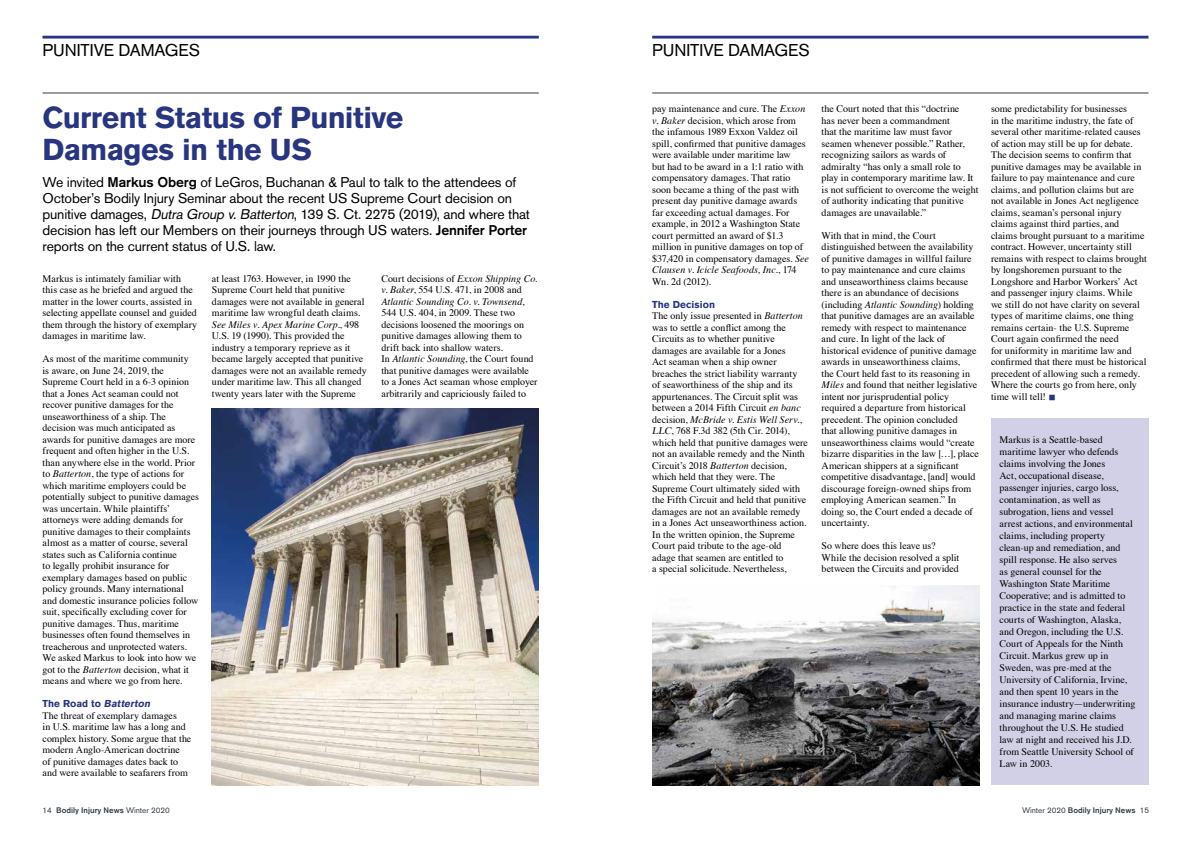
<style>
.page{position:relative;width:1191px;height:842px;background:#fff}
.page>*{position:absolute;margin:0;border:0;box-sizing:border-box;transform-origin:0 0}
.t1{font:700 30px/32px "Akzidenz Grotesk BE";letter-spacing:-.02em;color:#283580}
.t2{font:24px "Akzidenz Grotesk BE";color:#283580}
.t3{font:17px "Akzidenz Grotesk BE";letter-spacing:-.005em;color:#000}
.t4{font:14px/16px "Akzidenz Grotesk BE";letter-spacing:-.01em;color:#000}
.t5{font:10px/11.5px "Times";color:#000}
.t6{font:700 10px "Akzidenz Grotesk BE";letter-spacing:.005em;color:#283580}
.t7{font:500 8px "Akzidenz Grotesk BE";color:#313c46}
.s1{font-weight:500}
.s2{font-style:italic}
.s3{font-weight:400}
</style>
<div class="page">
<hr style="left:652px;top:36px;width:496px;height:3px;background:#283580">
<hr style="left:652px;top:93px;width:496px;height:1px;background:#313c46">
<hr style="left:43px;top:36px;width:496px;height:3px;background:#283580">
<hr style="left:43px;top:93px;width:496px;height:1px;background:#313c46">
<img style="left:652px;top:586px;width:327px;height:199px">
<img style="left:212px;top:409px;width:327px;height:376px">
<div style="left:991px;top:418px;width:157px;height:367px;background:#d2d0e6"></div>
<h3 class="t3" style="left:43px;top:40px;width:159px">PUNITIVE DAMAGES</h3>
<h3 class="t3" style="left:652px;top:40px;width:159px">PUNITIVE DAMAGES</h3>
<h1 class="t1" style="left:43px;top:102px;width:362px">Current Status of Punitive<br>Damages in the US</h1>
<p class="t4" style="left:43px;top:174px;width:489px">We invited <span class="s1">Markus Oberg</span> of LeGros, Buchanan &amp; Paul to talk to the attendees of October’s Bodily Injury Seminar about the recent US Supreme Court decision on punitive damages, <span class="s2">Dutra Group v.Batterton</span>, 139 S. Ct. 2275 (2019), and where that decision has left our Members on their journeys through US waters. <span class="s1">Jennifer Porter </span>reports on the current status of U.S. law.</p>
<p class="t5" style="left:43px;top:272px;width:156px">Markus is intimately familiar with this case as he briefed and argued the matter in the lower courts, assisted in selecting appellate counsel and guided them through the history of exemplary damages in maritime law.</p>
<p class="t5" style="left:43px;top:352px;width:158px">As most of the maritime community<br>is aware, on June 24, 2019, the Supreme Court held in a 6-3 opinion that a Jones Act seaman could not recover punitive damages for the unseaworthiness of a ship. The decision was much anticipated as awards for punitive damages are more frequent and often higher in the U.S. than anywhere else in the world. Prior to <span class="s2">Batterton</span>, the type of actions for which maritime employers could be potentially subject to punitive damages was uncertain. While plaintiffs’ attorneys were adding demands for punitive damages to their complaints almost as a matter of course, several states such as California continue<br>to legally prohibit insurance for exemplary damages based on public policy grounds. Many international and domestic insurance policies follow suit, specifically excluding cover for punitive damages. Thus, maritime businesses often found themselves in treacherous and unprotected waters.<br>We asked Markus to look into how we got to the <span class="s2">Batterton</span> decision, what it means and where we go from here.</p>
<p class="t6" style="left:43px;top:698px;width:111px">T h e R o a d t o <span class="s2">Batterton</span></p>
<p class="t5" style="left:43px;top:709px;width:150px">The threat of exemplary damages<br>in U.S. maritime law has a long and complex history. Some argue that the modern Anglo-American doctrine<br>of punitive damages dates back to and were available to seafarers from</p>
<p class="t5" style="left:212px;top:272px;width:156px">at least 1763. However, in 1990 the Supreme Court held that punitive damages were not available in general maritime law wrongful death claims.<br><span class="s2">See Miles v. Apex Marine Corp</span><span class="s2">.</span>, 498<br>U.S. 19 (1990). This provided the industry a temporary reprieve as it became largely accepted that punitive damages were not an available remedy under maritime law. This all changed twenty years later with the Supreme</p>
<p class="t5" style="left:381px;top:272px;width:158px">Court decisions of <span class="s2">Exxon Shipping Co. v. Baker</span>, 554 U.S. 471, in 2008 and <span class="s2">Atlantic Sounding Co. v. Townsend</span>, 544 U.S. 404, in 2009. These two decisions loosened the moorings on punitive damages allowing them to drift back into shallow waters.<br>In <span class="s2">Atlantic Sounding</span>, the Court found that punitive damages were available to a Jones Act seaman whose employer arbitrarily and capriciously failed to</p>
<p class="t5" style="left:652px;top:102px;width:158px">pay maintenance and cure. The <span class="s2">Exxon v. Baker</span> decision, which arose from the infamous 1989 Exxon Valdez oil spill, confirmed that punitive damages were available under maritime law<br>but had to be award in a 1:1 ratio with compensatory damages. That ratio soon became a thing of the past with present day punitive damage awards far exceeding actual damages. For example, in 2012 a Washington State court permitted an award of $1.3 million in punitive damages on top of $37,420 in compensatory damages. <span class="s2">See Clausen v. Icicle Seafoods, Inc.</span>, 174<br>Wn. 2d (2012).</p>
<p class="t6" style="left:652px;top:299px;width:64px">The Decision</p>
<p class="t5" style="left:652px;top:309px;width:157px">The only issue presented in <span class="s2">Batterton </span>was to settle a conflict among the Circuits as to whether punitive damages are available for a Jones<br>Act seaman when a ship owner breaches the strict liability warranty of seaworthiness of the ship and its appurtenances. The Circuit split was between a 2014 Fifth Circuit <span class="s2">en banc </span>decision, <span class="s2">McBride v. Estis Well Serv.</span><span class="s2">, LLC</span>, 768 F.3d 382 (5th Cir. 2014), which held that punitive damages were not an available remedy and the Ninth Circuit’s 2018 <span class="s2">Batterton</span> decision, which held that they were. The Supreme Court ultimately sided with the Fifth Circuit and held that punitive damages are not an available remedy in a Jones Act unseaworthiness action.<br>In the written opinion, the Supreme Court paid tribute to the age-old<br>adage that seamen are entitled to<br>a special solicitude. Nevertheless,</p>
<p class="t5" style="left:821px;top:102px;width:158px">the Court noted that this “doctrine<br>has never been a commandment<br>that the maritime law must favor seamen whenever possible.” Rather, recognizing sailors as wards of admiralty “has only a small role to play in contemporary maritime law. It is not sufficient to overcome the weight of authority indicating that punitive damages are unavailable.”</p>
<p class="t5" style="left:821px;top:229px;width:159px">With that in mind, the Court distinguished between the availability of punitive damages in willful failure to pay maintenance and cure claims and unseaworthiness claims because there is an abundance of decisions (including <span class="s2">Atlantic Sounding</span>) holding that punitive damages are an available remedy with respect to maintenance and cure. In light of the lack of historical evidence of punitive damage awards in unseaworthiness claims,<br>the Court held fast to its reasoning in <span class="s2">Miles</span> and found that neither legislative intent nor jurisprudential policy required a departure from historical precedent. The opinion concluded<br>that allowing punitive damages in unseaworthiness claims would “create bizarre disparities in the law […], place American shippers at a significant competitive disadvantage, [and] would discourage foreign-owned ships from employing American seamen.” In doing so, the Court ended a decade of uncertainty.</p>
<p class="t5" style="left:821px;top:539px;width:139px">So where does this leave us?<br>While the decision resolved a split between the Circuits and provided</p>
<p class="t5" style="left:991px;top:102px;width:157px">some predictability for businesses<br>in the maritime industry, the fate of several other maritime-related causes of action may still be up for debate.<br>The decision seems to confirm that punitive damages may be available in failure to pay maintenance and cure claims, and pollution claims but are not available in Jones Act negligence claims, seaman’s personal injury claims against third parties, and claims brought pursuant to a maritime contract. However, uncertainty still remains with respect to claims brought by longshoremen pursuant to the Longshore and Harbor Workers’ Act and passenger injury claims. While<br>we still do not have clarity on several types of maritime claims, one thing remains certain- the U.S. Supreme Court again confirmed the need<br>for uniformity in maritime law and confirmed that there must be historical precedent of allowing such a remedy.<br>Where the courts go from here, only time will tell!</p>
<h2 class="t2" style="left:1048px;top:383px;width:9px">•</h2>
<p class="t5" style="left:999px;top:432px;width:137px;line-height:12px">Markus is a Seattle-based maritime lawyer who defends claims involving the Jones<br>Act, occupational disease, passenger injuries, cargo loss, contamination, as well as subrogation, liens and vessel arrest actions, and environmental claims, including property clean-up and remediation, and spill response. He also serves<br>as general counsel for the<br>Washington State Maritime<br>Cooperative; and is admitted to practice in the state and federal courts of Washington, Alaska, and Oregon, including the U.S.<br>Court of Appeals for the Ninth<br>Circuit. Markus grew up in<br>Sweden, was pre-med at the<br>University of California, Irvine, and then spent 10 years in the insurance industry—underwriting and managing marine claims throughout the U.S. He studied law at night and received his J.D. from Seattle University School of<br>Law in 2003.</p>
<p class="t7" style="left:43px;top:805px;width:129px"><span class="s3">14</span> Bodily Injury News <span class="s3">Winter 2020</span></p>
<p class="t7" style="left:1022px;top:805px;width:129px"><span class="s3">Winter 2020</span> Bodily Injury News <span class="s3">15</span></p>
</div>
